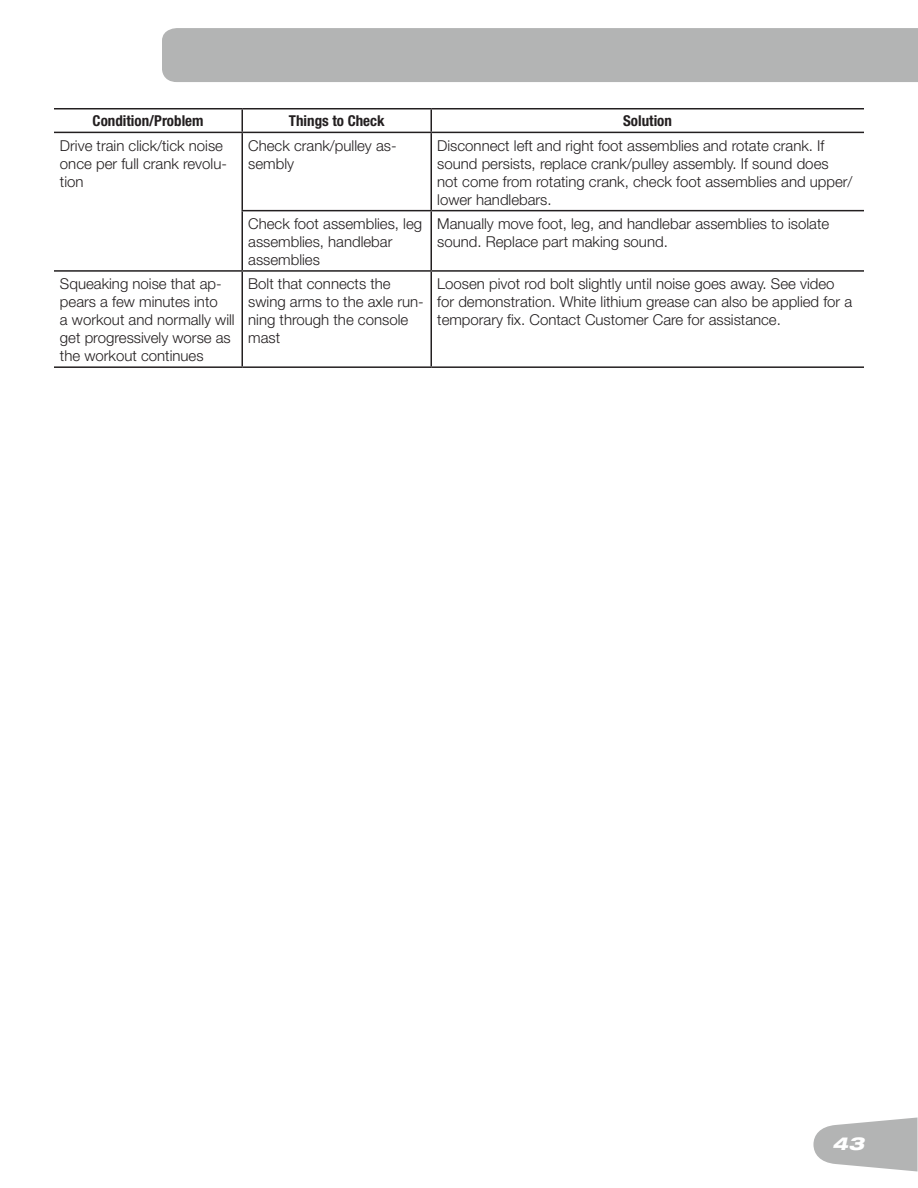
<style>
.page{position:relative;width:918px;height:1188px;background:#fff}
.page>*{position:absolute;margin:0;border:0;box-sizing:border-box;transform-origin:0 0}
.t1{font:italic 800 expanded 18px "Helvetica Neue";color:#fff}
.t2{font:300 15px/18px "Helvetica Neue";color:#231f20}
.t3{font:700 condensed 15px "Helvetica Neue";color:#231f20}
</style>
<div class="page">
<div style="left:162px;top:28px;width:756px;height:54px;background:#b3b4b4"></div>
<svg style="left:813px;top:1118px;width:105px;height:54px"></svg>
<hr style="left:54px;top:108px;width:188px;height:1px;background:#231f20">
<hr style="left:242px;top:108px;width:189px;height:1px;background:#231f20">
<svg style="left:242px;top:109px;width:1px;height:23px"></svg>
<hr style="left:431px;top:108px;width:433px;height:1px;background:#231f20">
<svg style="left:431px;top:109px;width:1px;height:23px"></svg>
<hr style="left:54px;top:132px;width:188px;height:1px;background:#231f20">
<hr style="left:242px;top:132px;width:189px;height:1px;background:#231f20">
<hr style="left:242px;top:133px;width:1px;height:77px;background:#231f20">
<hr style="left:431px;top:132px;width:433px;height:1px;background:#231f20">
<hr style="left:431px;top:133px;width:1px;height:77px;background:#231f20">
<hr style="left:242px;top:210px;width:189px;height:1px;background:#231f20">
<hr style="left:242px;top:211px;width:1px;height:59px;background:#231f20">
<hr style="left:431px;top:210px;width:433px;height:1px;background:#231f20">
<hr style="left:431px;top:211px;width:1px;height:59px;background:#231f20">
<hr style="left:54px;top:270px;width:188px;height:2px;background:#231f20">
<hr style="left:242px;top:270px;width:189px;height:2px;background:#231f20">
<hr style="left:242px;top:272px;width:1px;height:94px;background:#231f20">
<hr style="left:431px;top:270px;width:433px;height:2px;background:#231f20">
<hr style="left:431px;top:272px;width:1px;height:94px;background:#231f20">
<hr style="left:54px;top:366px;width:188px;height:2px;background:#231f20">
<hr style="left:242px;top:366px;width:189px;height:2px;background:#231f20">
<hr style="left:431px;top:366px;width:433px;height:2px;background:#231f20">
<p class="t3" style="left:93px;top:115px;width:112px">Condition/Problem</p>
<p class="t3" style="left:289px;top:115px;width:97px">Things to Check</p>
<p class="t3" style="left:623px;top:115px;width:50px">Solution</p>
<p class="t2" style="left:60px;top:136px;width:169px">Drive train click/tick noise once per full crank revolu&shy;tion</p>
<p class="t2" style="left:248px;top:136px;width:150px">Check crank/pulley as&shy;sembly</p>
<p class="t2" style="left:437px;top:136px;width:417px">Disconnect left and right foot assemblies and rotate crank. If sound persists, replace crank/pulley assembly. If sound does not come from rotating crank, check foot assemblies and upper/ lower handlebars.</p>
<p class="t2" style="left:248px;top:214px;width:175px">Check foot assemblies, leg assemblies, handlebar assemblies</p>
<p class="t2" style="left:437px;top:214px;width:394px">Manually move foot, leg, and handlebar assemblies to isolate sound. Replace part making sound.</p>
<p class="t2" style="left:60px;top:275px;width:176px">Squeaking noise that ap&shy;pears a few minutes into<br>a workout and normally will get progressively worse as the workout continues</p>
<p class="t2" style="left:248px;top:276px;width:177px">Bolt that connects the swing arms to the axle run&shy;ning through the console mast</p>
<p class="t2" style="left:437px;top:275px;width:417px">Loosen pivot rod bolt slightly until noise goes away. See video for demonstration. White lithium grease can also be applied for a temporary fix. Contact Customer Care for assistance.</p>
<p class="t1" style="left:832px;top:1133px;width:33px">43</p>
</div>
